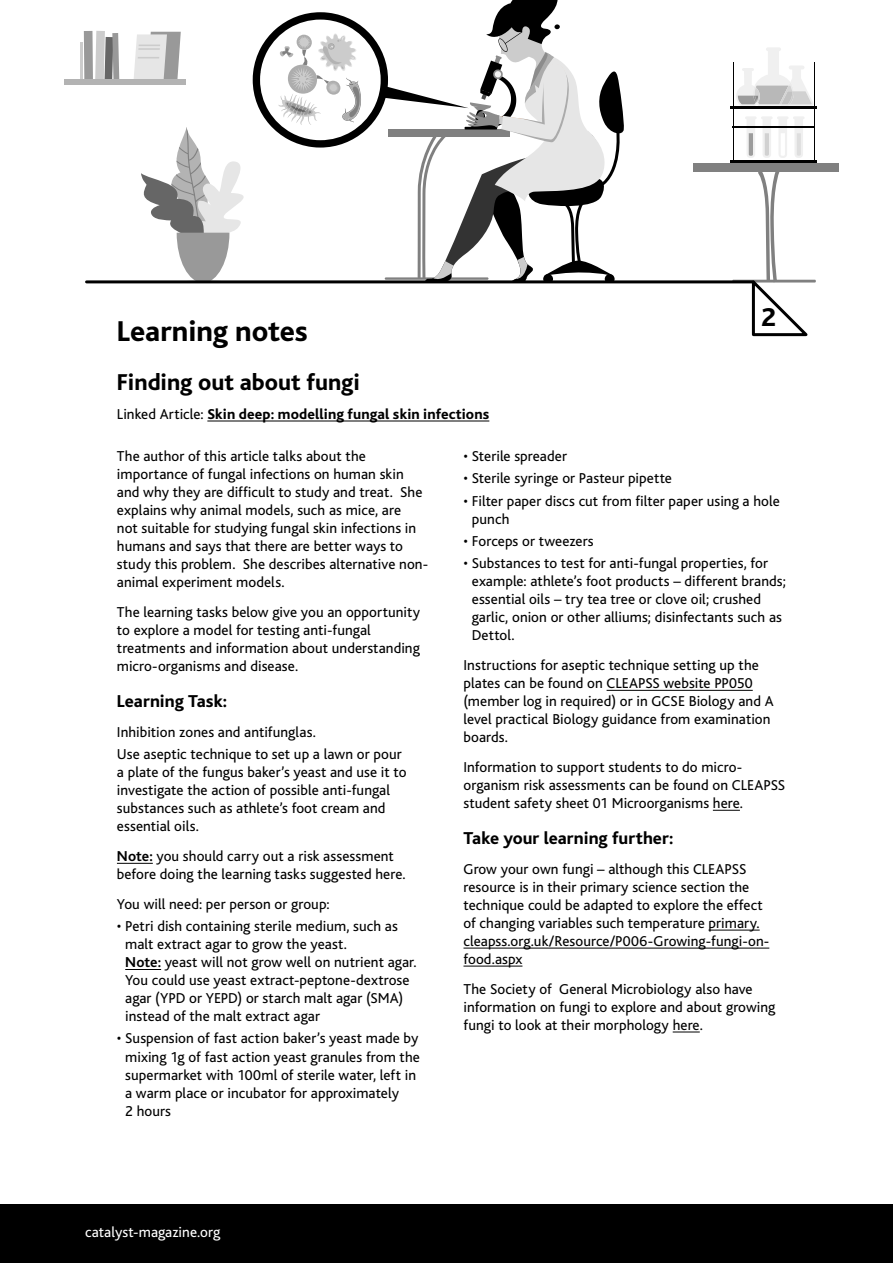
<style>
.page{position:relative;width:893px;height:1263px;background:#fff}
.page>*{position:absolute;margin:0;border:0;box-sizing:border-box;transform-origin:0 0}
.t1{font:800 30px "Bliss";letter-spacing:-.005em;color:#000}
.t2{font:800 27px "Bliss";color:#000}
.t3{font:800 24px "Bliss";color:#000}
.t4{font:800 18px "Bliss";color:#000}
.t5{font:15px/18px "Bliss";letter-spacing:.005em;color:#000}
.t6{font:800 15px "Bliss";letter-spacing:.01em;color:#000}
.t7{font:15px "Bliss";color:#fff}
.s1{font-weight:400}
.s2{font-weight:700}
</style>
<div class="page">
<div style="left:693px;top:163px;width:145px;height:8px;background:#808080"></div>
<hr style="left:732px;top:280px;width:84px;height:2px;background:#808080">
<svg style="left:745px;top:117px;width:59px;height:41px"></svg>
<svg style="left:736px;top:48px;width:77px;height:58px"></svg>
<hr style="left:730px;top:161px;width:87px;height:2px;background:#000">
<hr style="left:730px;top:106px;width:87px;height:3px;background:#000">
<hr style="left:733px;top:126px;width:82px;height:2px;background:#000">
<hr style="left:814px;top:62px;width:1px;height:99px;background:#000">
<hr style="left:733px;top:62px;width:1px;height:99px;background:#000">
<hr style="left:80px;top:42px;width:3px;height:40px;background:#ccc">
<svg style="left:84px;top:31px;width:35px;height:48px;background:#acacac"></svg>
<div style="left:64px;top:79px;width:121px;height:6px;background:#b3b3b3"></div>
<svg style="left:134px;top:0;width:490px;height:280px"></svg>
<div style="left:0;top:1205px;width:893px;height:58px;background:#000"></div>
<hr style="left:607px;top:690px;width:146px;height:1px;background:#000">
<svg style="left:713px;top:810px;width:27px;height:1px"></svg>
<hr style="left:708px;top:930px;width:52px;height:1px;background:#000">
<hr style="left:463px;top:948px;width:306px;height:1px;background:#000">
<hr style="left:463px;top:966px;width:59px;height:1px;background:#000">
<svg style="left:673px;top:1032px;width:27px;height:1px"></svg>
<hr style="left:87px;top:280px;width:666px;height:3px;background:#000">
<svg style="left:750px;top:171px;width:63px;height:166px"></svg>
<hr style="left:117px;top:863px;width:36px;height:1px;background:#000">
<hr style="left:125px;top:969px;width:36px;height:1px;background:#000">
<hr style="left:207px;top:421px;width:282px;height:1px;background:#000">
<h1 class="t1" style="left:117px;top:315px;width:193px">Learning notes</h1>
<h3 class="t3" style="left:117px;top:369px;width:244px">Finding out about fungi</h3>
<p class="t6" style="left:117px;top:406px;width:374px"><span class="s1">Linked Article:</span> Skin deep: modelling fungal skin infections</p>
<h2 class="t2" style="left:761px;top:303px;width:16px">2</h2>
<p class="t5" style="left:117px;top:447px;width:313px">The author of this article talks about the importance of fungal infections on human skin and why they are difficult to study and treat. She explains why animal models, such as mice, are<br>not suitable for studying fungal skin infections in humans and says that there are better ways to study this problem. She describes alternative non&shy;animal experiment models.</p>
<p class="t5" style="left:117px;top:603px;width:305px">The learning tasks below give you an opportunity to explore a model for testing anti-fungal treatments and information about understanding micro-organisms and disease.</p>
<p class="t4" style="left:117px;top:692px;width:112px">Learning Task:</p>
<p class="t5" style="left:117px;top:721px;width:286px;line-height:22.2px">Inhibition zones and antifunglas.<br>Use aseptic technique to set up a lawn or pour</p>
<p class="t5" style="left:117px;top:763px;width:291px">a plate of the fungus baker’s yeast and use it to investigate the action of possible anti-fungal substances such as athlete’s foot cream and essential oils.</p>
<p class="t5" style="left:117px;top:847px;width:290px"><span class="s2">Note:</span> you should carry out a risk assessment before doing the learning tasks suggested here.</p>
<p class="t5" style="left:117px;top:895px;width:214px">You will need: per person or group:</p>
<p class="t5" style="left:125px;top:917px;width:293px;text-indent:-8px">• Petri dish containing sterile medium, such as malt extract agar to grow the yeast.<br><span class="s2">Note:</span> yeast will not grow well on nutrient agar.<br>You could use yeast extract-peptone-dextrose agar (YPD or YEPD) or starch malt agar (SMA) instead of the malt extract agar</p>
<p class="t5" style="left:125px;top:1030px;width:296px;text-indent:-8px">• Suspension of fast action baker’s yeast made by mixing 1g of fast action yeast granules from the supermarket with 100ml of sterile water, left in a warm place or incubator for approximately<br>2 hours</p>
<p class="t5" style="left:463px;top:447px;width:105px">• Sterile spreader</p>
<p class="t5" style="left:463px;top:470px;width:210px">• Sterile syringe or Pasteur pipette</p>
<p class="t5" style="left:472px;top:492px;width:309px;text-indent:-8px">• Filter paper discs cut from filter paper using a hole punch</p>
<p class="t5" style="left:463px;top:532px;width:132px">• Forceps or tweezers</p>
<p class="t5" style="left:472px;top:554px;width:316px;text-indent:-8px">• Substances to test for anti-fungal properties, for example: athlete’s foot products – different brands; essential oils – try tea tree or clove oil; crushed garlic, onion or other alliums; disinfectants such as Dettol.</p>
<p class="t5" style="left:463px;top:656px;width:312px">Instructions for aseptic technique setting up the plates can be found on CLEAPSS website PP050 (member log in required) or in GCSE Biology and A level practical Biology guidance from examination boards.</p>
<p class="t5" style="left:463px;top:758px;width:323px">Information to support students to do micro&shy;organism risk assessments can be found on CLEAPSS student safety sheet 01 Microorganisms here.</p>
<p class="t4" style="left:463px;top:829px;width:211px">Take your learning further:</p>
<p class="t5" style="left:463px;top:860px;width:307px">Grow your own fungi – although this CLEAPSS resource is in their primary science section the technique could be adapted to explore the effect of changing variables such temperature primary. cleapss.org.uk/Resource/P006-Growing-fungi-on&shy;food.aspx</p>
<p class="t5" style="left:463px;top:980px;width:313px">The Society of General Microbiology also have information on fungi to explore and about growing fungi to look at their morphology here.</p>
<p class="t7" style="left:85px;top:1224px;width:137px">catalyst-magazine.org</p>
</div>
